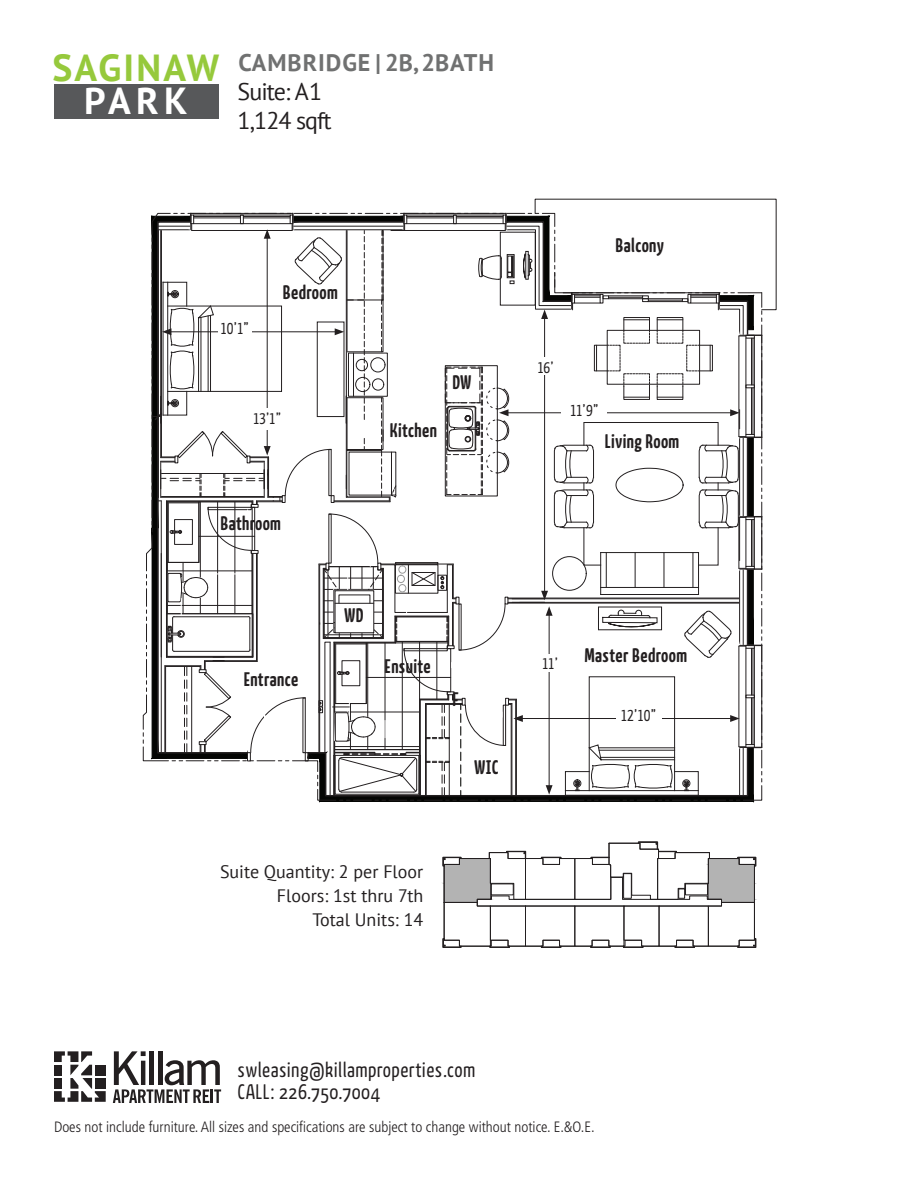
<style>
.page{position:relative;width:918px;height:1188px;background:#fff}
.page>*{position:absolute;margin:0;border:0;box-sizing:border-box;transform-origin:0 0}
.t1{font:700 37.65px "PT Sans";letter-spacing:.06em;color:#96c93c}
.t2{font:700 37.65px "PT Sans";color:#fff}
.t3{font:700 24px "PT Sans";letter-spacing:.04em;color:#707171}
.t4{font:24px/28.8px "PT Sans";letter-spacing:-.04em;color:#231f20}
.t5{font:21px/22.2px "Kava Pro";letter-spacing:.02em;color:#231f20}
.t6{font:700 19.65px "Kava Pro";letter-spacing:.02em;color:#231f20}
.t7{font:18px/24px "PT Sans";color:#231f20;text-align:right}
.t8{font:15.75px "Kava Pro";letter-spacing:.02em;color:#231f20}
.t9{font:15.3px "Kava Pro";color:#231f20}
.t10{font:300 condensed 15px "Frutiger";color:#231f20}
</style>
<div class="page">
<svg style="left:54px;top:1051px;width:52px;height:51px"></svg>
<div style="left:95px;top:1065px;width:11px;height:10px;background:#231f20"></div>
<svg style="left:113px;top:1051px;width:108px;height:52px"></svg>
<div style="left:54px;top:85px;width:165px;height:34px;background:#57585a"></div>
<svg style="left:442px;top:842px;width:314px;height:106px"></svg>
<div style="left:675px;top:946px;width:20px;height:2px;border:1px solid #231f20"></div>
<svg style="left:142px;top:198px;width:635px;height:604px"></svg>
<div style="left:247px;top:408px;width:40px;height:22px;background:#fff"></div>
<div style="left:535px;top:654px;width:30px;height:18px;background:#fff"></div>
<div style="left:531px;top:357px;width:30px;height:18px;background:#fff"></div>
<div style="left:616px;top:708px;width:46px;height:25px;background:#fff"></div>
<div style="left:562px;top:404px;width:45px;height:18px;background:#fff"></div>
<h1 class="t1" style="left:52px;top:43px;width:168px">SAGINAW</h1>
<h1 class="t2" style="left:84px;top:76px;width:105px">PARK</h1>
<h2 class="t3" style="left:239px;top:47px;width:257px">CAMBRIDGE | 2B, 2BATH</h2>
<h2 class="t4" style="left:238px;top:76px;width:95px">Suite: A1<br>1,124 sqft</h2>
<p class="t8" style="left:221px;top:318px;width:30px">10’1”</p>
<h3 class="t6" style="left:283px;top:280px;width:56px">Bedroom</h3>
<p class="t9" style="left:253px;top:409px;width:29px">13’1”</p>
<h3 class="t6" style="left:221px;top:510px;width:62px">Bathroom</h3>
<h3 class="t6" style="left:390px;top:418px;width:48px">Kitchen</h3>
<h3 class="t6" style="left:452px;top:370px;width:21px">DW</h3>
<h3 class="t6" style="left:244px;top:667px;width:56px">Entrance</h3>
<h3 class="t6" style="left:344px;top:603px;width:21px">WD</h3>
<h3 class="t6" style="left:385px;top:654px;width:48px">Ensuite</h3>
<h3 class="t6" style="left:453px;top:687px;width:8px">F</h3>
<h3 class="t6" style="left:474px;top:755px;width:26px">WIC</h3>
<p class="t7" style="left:220px;top:860px;width:205px">Suite Quantity: 2 per Floor<br>Floors: 1st thru 7th<br>Total Units: 14</p>
<h3 class="t6" style="left:616px;top:233px;width:50px">Balcony</h3>
<p class="t9" style="left:538px;top:358px;width:18px">16’</p>
<p class="t8" style="left:570px;top:401px;width:30px">11’9”</p>
<h3 class="t6" style="left:605px;top:429px;width:76px">Living Room</h3>
<p class="t9" style="left:543px;top:655px;width:17px">11’</p>
<h3 class="t6" style="left:584px;top:643px;width:104px">Master Bedroom</h3>
<p class="t8" style="left:621px;top:705px;width:37px">12’10”</p>
<h3 class="t5" style="left:238px;top:1058px;width:239px">swleasing@killamproperties.com<br>CALL: 226.750.7004</h3>
<p class="t10" style="left:54px;top:1118px;width:542px">Does not include furniture. All sizes and specifications are subject to change without notice. E.&amp;O.E.</p>
</div>
